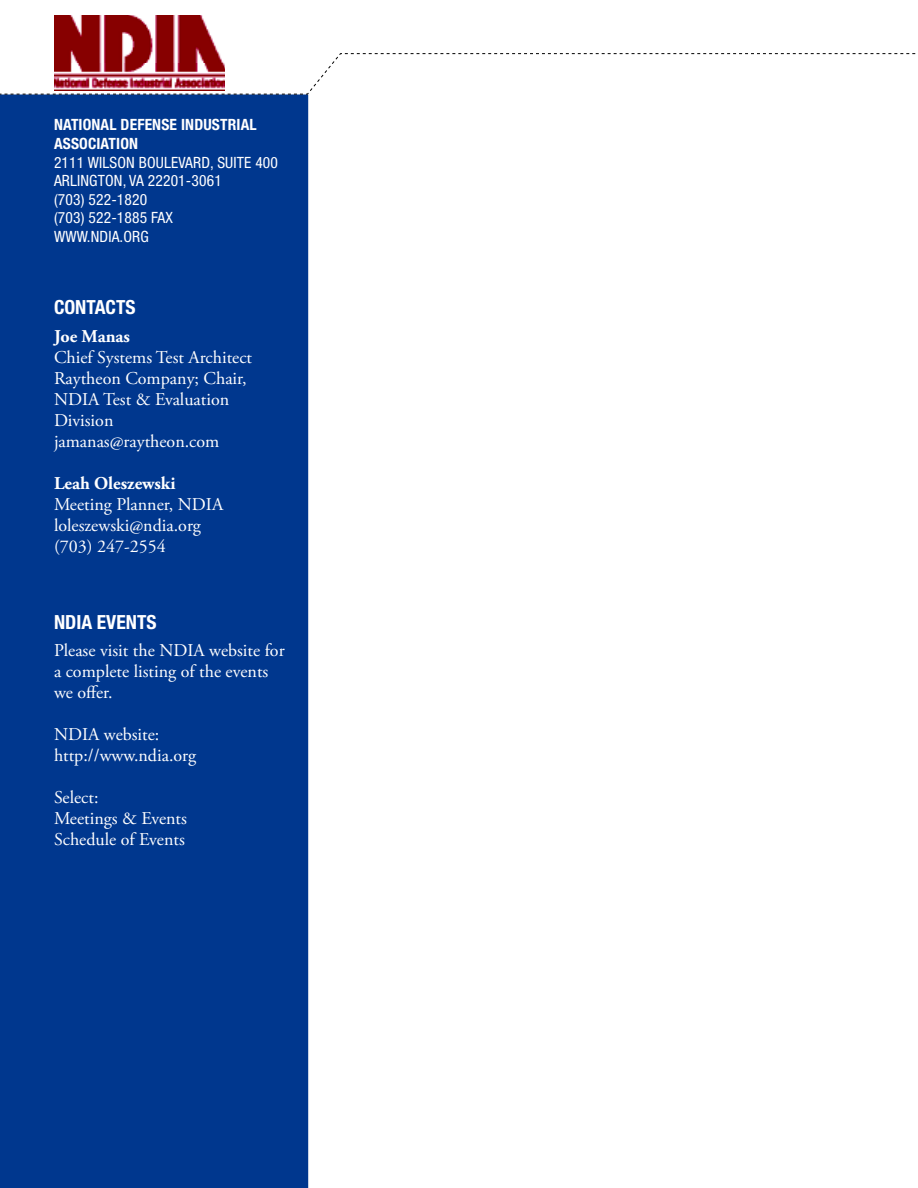
<style>
.page{position:relative;width:918px;height:1188px;background:#fff}
.page>*{position:absolute;margin:0;border:0;box-sizing:border-box;transform-origin:0 0}
.t1{font:700 condensed 19.5px "Helvetica Neue LT Std";color:#fff}
.t2{font:18px/21px "Adobe Garamond Pro";color:#fff}
.t3{font:700 18px "Adobe Garamond Pro";color:#fff}
.t4{font:condensed 15.6px/18.6px "Helvetica Neue LT Std";letter-spacing:.01em;color:#fff}
.t5{font:700 condensed 15.6px/18.6px "Helvetica Neue LT Std";letter-spacing:.01em;color:#fff}
</style>
<div class="page">
<img style="left:54px;top:15px;width:165px;height:38px">
<div style="left:0;top:95px;width:308px;height:1093px;background:#00378e"></div>
<svg style="left:0;top:53px;width:916px;height:42px"></svg>
<p class="t5" style="left:54px;top:115px;width:204px">NATIONAL DEFENSE INDUSTRIAL<br>ASSOCIATION</p>
<p class="t4" style="left:54px;top:153px;width:226px">2111 WILSON BOULEVARD, SUITE 400<br>ARLINGTON, VA 22201-3061<br>(703) 522-1820<br>(703) 522-1885 FAX<br>WWW.NDIA.ORG</p>
<p class="t1" style="left:54px;top:296px;width:83px">CONTACTS</p>
<p class="t3" style="left:54px;top:326px;width:78px">Joe Manas</p>
<p class="t2" style="left:54px;top:348px;width:200px">Chief Systems Test Architect<br>Raytheon Company; Chair,<br>NDIA Test &amp; Evaluation<br>Division jamanas@raytheon.com</p>
<p class="t3" style="left:54px;top:473px;width:123px">Leah Oleszewski</p>
<p class="t2" style="left:54px;top:495px;width:171px">Meeting Planner, NDIA loleszewski@ndia.org (703) 247-2554</p>
<p class="t1" style="left:54px;top:610px;width:104px">NDIA EVENTS</p>
<p class="t2" style="left:54px;top:641px;width:232px">Please visit the NDIA website for a complete listing of the events we offer.</p>
<p class="t2" style="left:54px;top:725px;width:144px">NDIA website: http://www.ndia.org</p>
<p class="t2" style="left:54px;top:788px;width:134px">Select:<br>Meetings &amp; Events<br>Schedule of Events</p>
</div>
